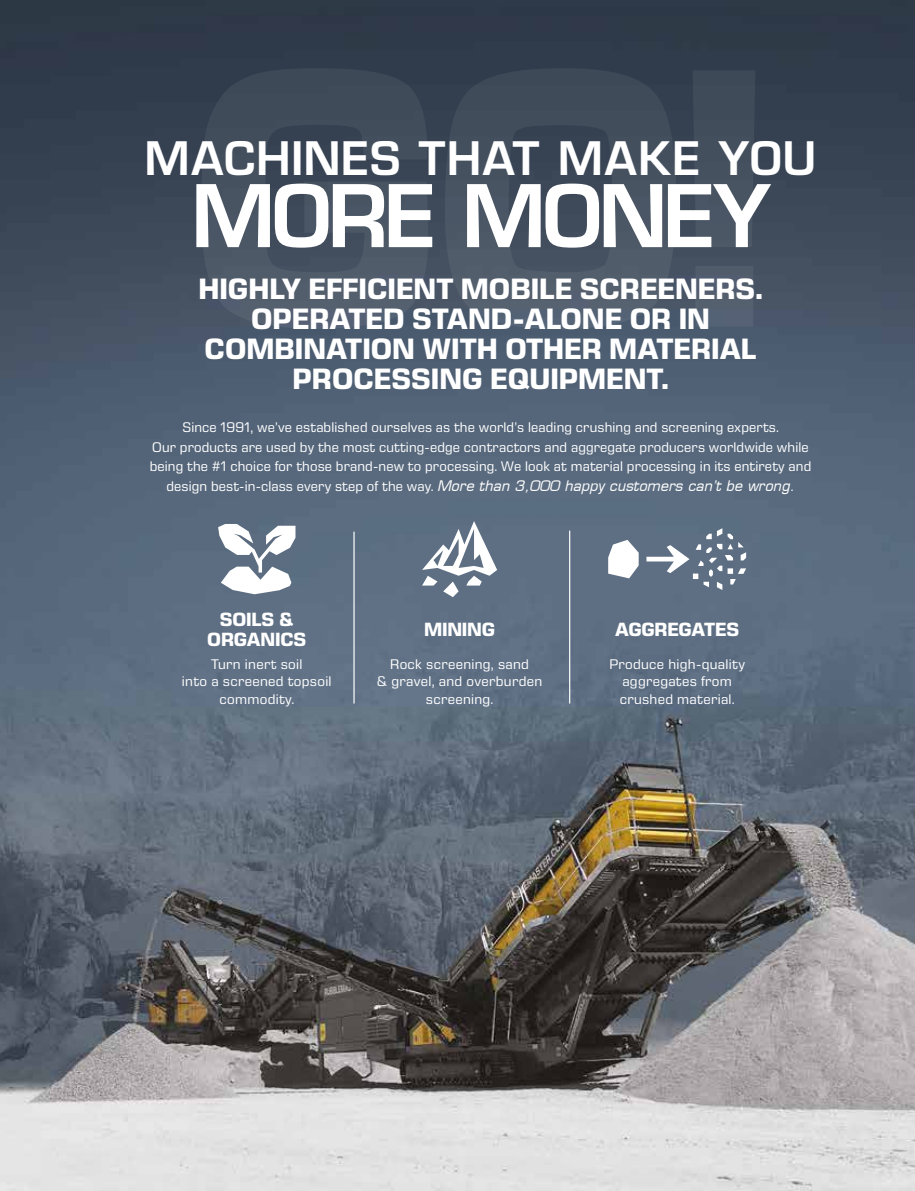
<style>
.page{position:relative;width:915px;height:1191px;background:#fff}
.page>*{position:absolute;margin:0;border:0;box-sizing:border-box;transform-origin:0 0}
.t1{font:600 84px "Eurostile LT Std";letter-spacing:-.045em;color:#fff}
.t2{font:600 45px "Eurostile LT Std";letter-spacing:.02em;color:#fff}
.t3{font:700 30px/30px "Eurostile Next LT Pro";color:#fff;text-align:center}
.t4{font:700 19.5px/19.5px "Eurostile Next LT Pro";letter-spacing:-.01em;color:#fff;text-align:center}
.t5{font:14.25px/17.2px "Eurostile Next LT Pro";letter-spacing:.01em;color:#fff;text-align:center}
.t6{font:italic 14.25px "Eurostile";letter-spacing:.01em;color:#fff}
.s1{font-family:"Eurostile Next LT Pro";font-style:normal}
</style>
<div class="page">
<img style="left:0;top:0;width:914px;height:1191px">
<svg style="left:218px;top:524px;width:77px;height:70px"></svg>
<svg style="left:422px;top:521px;width:75px;height:76px"></svg>
<svg style="left:608px;top:528px;width:137px;height:62px"></svg>
<hr style="left:353px;top:531px;width:1px;height:172px;background:#fff">
<hr style="left:569px;top:530px;width:1px;height:173px;background:#fff">
<svg style="left:201px;top:68px;width:554px;height:261px;background:#455060"></svg>
<h2 class="t2" style="left:144px;top:130px;width:673px">MACHINES THAT MAKE YOU</h2>
<h1 class="t1" style="left:191px;top:164px;width:580px">MORE MONEY</h1>
<h3 class="t3" style="left:198px;top:274px;width:566px">HIGHLY EFFICIENT MOBILE SCREENERS.<br>OPERATED STAND-ALONE OR IN<br>COMBINATION WITH OTHER MATERIAL<br>PROCESSING EQUIPMENT.</h3>
<p class="t5" style="left:150px;top:418px;width:663px;line-height:19.5px">Since 1991, we’ve established ourselves as the world’s leading crushing and screening experts.<br>Our products are used by the most cutting-edge contractors and aggregate producers worldwide while being the #1 choice for those brand-new to processing. We look at material processing in its entirety and</p>
<p class="t6" style="left:166px;top:477px;width:629px"><span class="s1">design best-in-class every step of the way.</span> More than 3,000 happy customers can’t be wrong.</p>
<h3 class="t4" style="left:207px;top:610px;width:100px">SOILS &amp;<br>ORGANICS</h3>
<p class="t5" style="left:182px;top:656px;width:151px">Turn inert soil<br>into a screened topsoil commodity.</p>
<h3 class="t4" style="left:424px;top:620px;width:72px">MINING</h3>
<p class="t5" style="left:377px;top:656px;width:167px">Rock screening, sand<br>&amp; gravel, and overburden screening.</p>
<h3 class="t4" style="left:614px;top:620px;width:126px">AGGREGATES</h3>
<p class="t5" style="left:609px;top:656px;width:137px">Produce high-quality aggregates from crushed material.</p>
</div>
